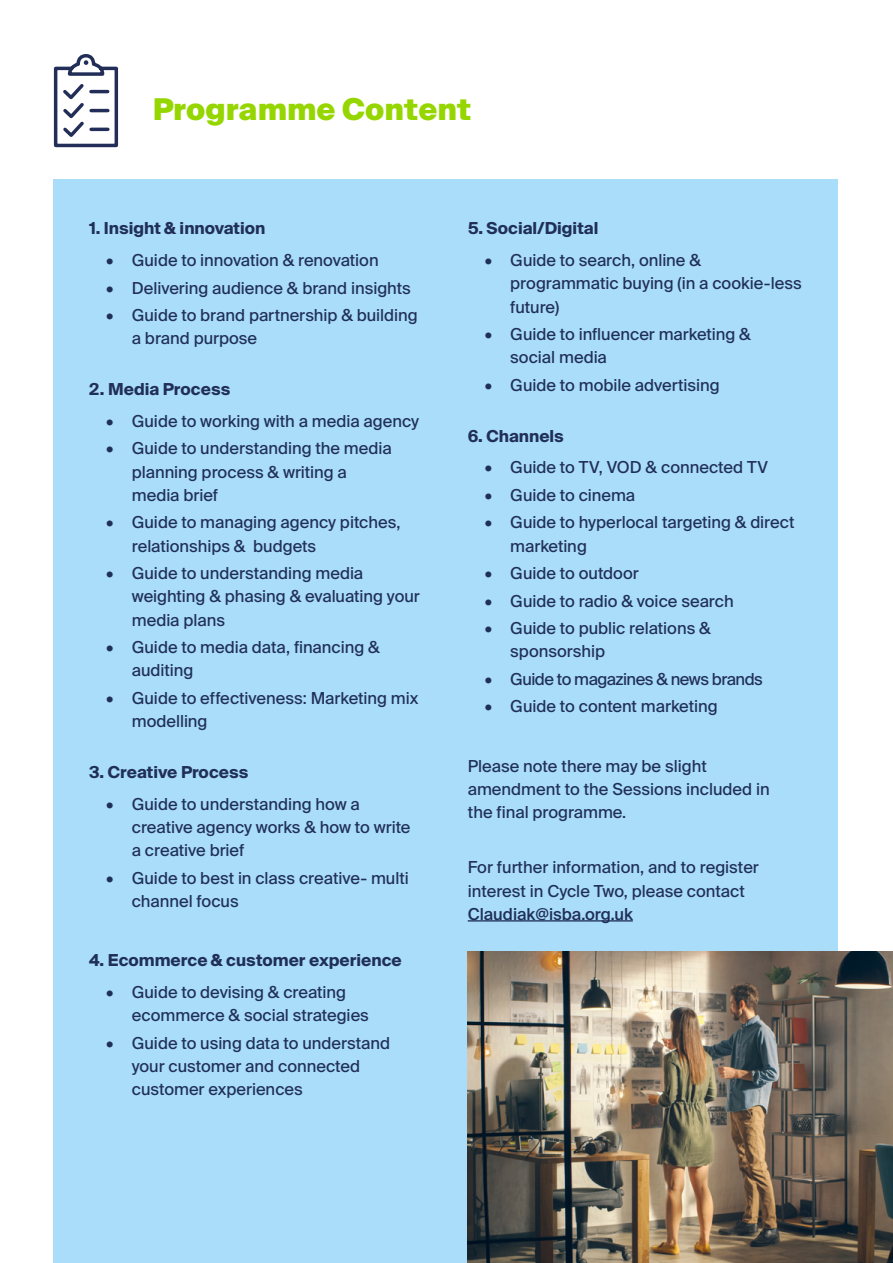
<style>
.page{position:relative;width:893px;height:1263px;background:#fff}
.page>*{position:absolute;margin:0;border:0;box-sizing:border-box;transform-origin:0 0}
.t1{font:900 30px "Suisse Intl";color:#96d600}
.t2{font:16.5px/23.2px "Suisse Intl";color:#202f59}
.t3{font:700 16.5px "Suisse Intl";color:#202f59}
.t4{font:16.5px "Suisse Intl";letter-spacing:-.03em;color:#202f59}
.t5{font:500 16.5px "Suisse Intl";color:#202f59}
</style>
<div class="page">
<div style="left:53px;top:180px;width:785px;height:1083px;background:#aaddf9"></div>
<hr style="left:468px;top:920px;width:165px;height:1px;background:#202f59">
<svg style="left:53px;top:54px;width:66px;height:94px"></svg>
<img style="left:468px;top:952px;width:425px;height:311px">
<h1 class="t1" style="left:153px;top:92px;width:320px">Programme Content</h1>
<p class="t3" style="left:89px;top:219px;width:178px">1. Insight &amp; innovation</p>
<p class="t2" style="left:106px;top:249px;width:274px">• Guide to innovation &amp; renovation</p>
<p class="t2" style="left:106px;top:276px;width:306px">• Delivering audience &amp; brand insights</p>
<p class="t2" style="left:132px;top:304px;width:287px;text-indent:-26px">• Guide to brand partnership &amp; building a brand purpose</p>
<p class="t3" style="left:89px;top:380px;width:142px">2. Media Process</p>
<p class="t2" style="left:106px;top:409px;width:314px">• Guide to working with a media agency</p>
<p class="t2" style="left:132px;top:437px;width:261px;text-indent:-26px">• Guide to understanding the media planning process &amp; writing a media brief</p>
<p class="t2" style="left:132px;top:511px;width:270px;text-indent:-26px">• Guide to managing agency pitches, relationships &amp; budgets</p>
<p class="t2" style="left:132px;top:562px;width:290px;text-indent:-26px">• Guide to understanding media weighting &amp; phasing &amp; evaluating your media plans</p>
<p class="t2" style="left:132px;top:636px;width:249px;text-indent:-26px">• Guide to media data, financing &amp; auditing</p>
<p class="t2" style="left:132px;top:686px;width:288px;text-indent:-26px">• Guide to effectiveness: Marketing mix modelling</p>
<p class="t3" style="left:89px;top:763px;width:161px">3. Creative Process</p>
<p class="t2" style="left:132px;top:792px;width:280px;text-indent:-26px">• Guide to understanding how a creative agency works &amp; how to write a creative brief</p>
<p class="t2" style="left:132px;top:866px;width:278px;text-indent:-26px">• Guide to best in class creative- multi channel focus</p>
<p class="t3" style="left:89px;top:951px;width:314px">4. Ecommerce &amp; customer experience</p>
<p class="t2" style="left:132px;top:980px;width:239px;text-indent:-26px">• Guide to devising &amp; creating ecommerce &amp; social strategies</p>
<p class="t2" style="left:132px;top:1031px;width:260px;text-indent:-26px">• Guide to using data to understand your customer and connected customer experiences</p>
<p class="t3" style="left:468px;top:219px;width:132px">5. Social/Digital</p>
<p class="t2" style="left:510px;top:249px;width:293px;text-indent:-26px">• Guide to search, online &amp; programmatic buying (in a cookie-less future)</p>
<p class="t2" style="left:510px;top:323px;width:242px;text-indent:-26px">• Guide to influencer marketing &amp; social media</p>
<p class="t2" style="left:485px;top:373px;width:236px">• Guide to mobile advertising</p>
<p class="t3" style="left:468px;top:426px;width:98px">6. Channels</p>
<p class="t2" style="left:485px;top:456px;width:285px">• Guide to TV, VOD &amp; connected TV</p>
<p class="t2" style="left:485px;top:483px;width:152px">• Guide to cinema</p>
<p class="t2" style="left:510px;top:511px;width:286px;text-indent:-26px">• Guide to hyperlocal targeting &amp; direct marketing</p>
<p class="t2" style="left:485px;top:562px;width:156px">• Guide to outdoor</p>
<p class="t2" style="left:485px;top:589px;width:250px">• Guide to radio &amp; voice search</p>
<p class="t2" style="left:510px;top:617px;width:202px;text-indent:-26px">• Guide to public relations &amp; sponsorship</p>
<p class="t4" style="left:485px;top:669px;width:280px">• Guide to magazines &amp; news brands</p>
<p class="t2" style="left:485px;top:695px;width:234px">• Guide to content marketing</p>
<p class="t2" style="left:468px;top:754px;width:304px">Please note there may be slight amendment to the Sessions included in the final programme.</p>
<p class="t2" style="left:468px;top:856px;width:293px">For further information, and to register interest in Cycle Two, please contact</p>
<p class="t5" style="left:468px;top:904px;width:167px">Claudiak@isba.org.uk</p>
</div>
